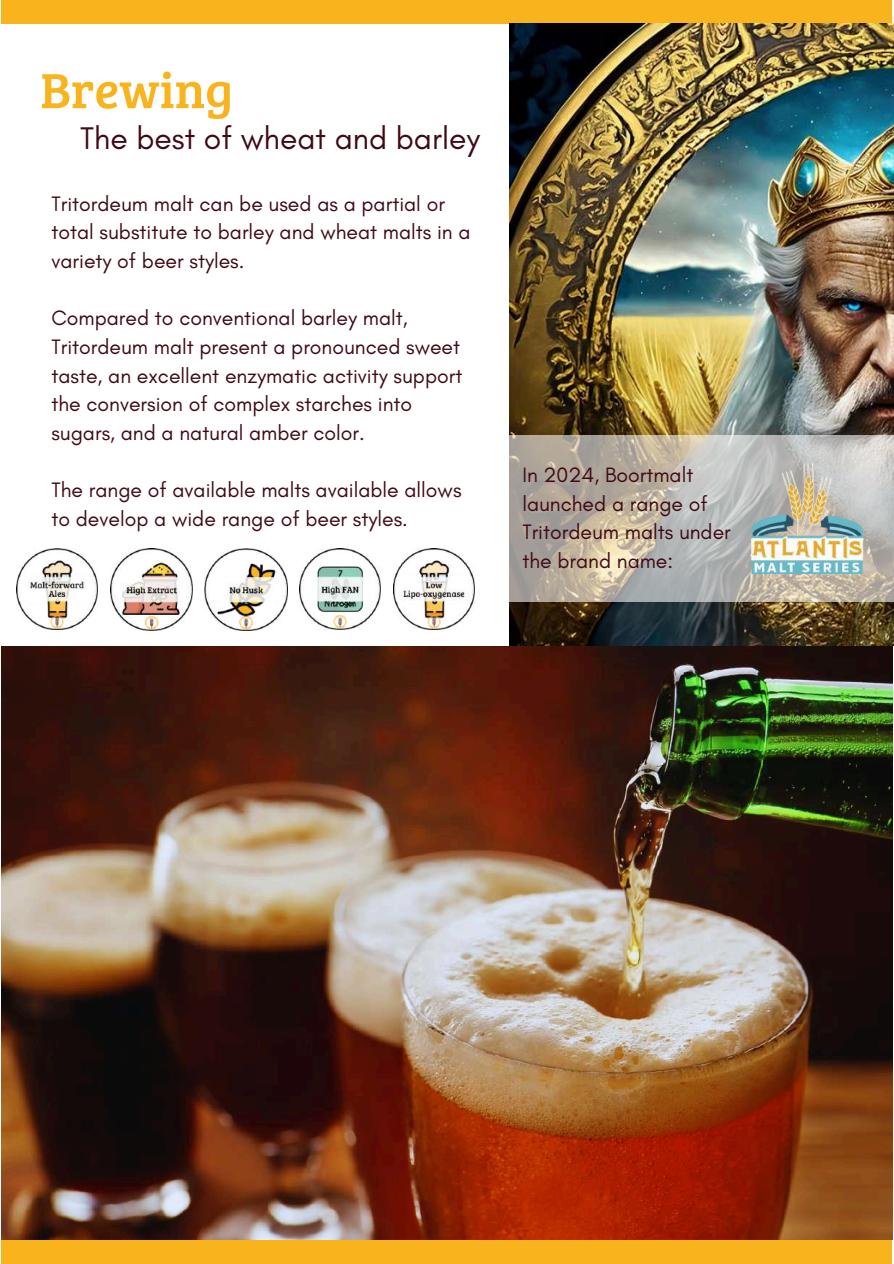
<style>
.page{position:relative;width:894px;height:1264px;background:#fff}
.page>*{position:absolute;margin:0;border:0;box-sizing:border-box;transform-origin:0 0}
.t1{font:50.85px "Bree Serif";color:#f9b31d}
.t2{font:31.8px "Glacial Indifference";color:#400a15}
.t3{font:21.15px/28.7px "Glacial Indifference";color:#400a15}
</style>
<div class="page">
<div style="left:1px;top:0;width:890px;height:23px;background:#f9b31d"></div>
<div style="left:1px;top:1239px;width:890px;height:24px;background:#f9b31d"></div>
<img style="left:1px;top:646px;width:890px;height:593px">
<img style="left:17px;top:548px;width:81px;height:81px">
<img style="left:111px;top:548px;width:82px;height:82px">
<img style="left:299px;top:548px;width:81px;height:81px">
<img style="left:205px;top:548px;width:82px;height:82px">
<img style="left:393px;top:549px;width:81px;height:81px">
<img style="left:509px;top:23px;width:384px;height:623px">
<svg style="left:509px;top:435px;width:384px;height:167px;background:#bab4aa"></svg>
<img style="left:738px;top:463px;width:141px;height:110px">
<h1 class="t1" style="left:40px;top:53px;width:194px">Brewing</h1>
<h2 class="t2" style="left:80px;top:119px;width:401px">The best of wheat and barley</h2>
<p class="t3" style="left:51px;top:189px;width:420px">Tritordeum malt can be used as a partial or total substitute to barley and wheat malts in a variety of beer styles.</p>
<p class="t3" style="left:51px;top:303px;width:412px">Compared to conventional barley malt, Tritordeum malt present a pronounced sweet taste, an excellent enzymatic activity support the conversion of complex starches into sugars, and a natural amber color.</p>
<p class="t3" style="left:51px;top:475px;width:411px">The range of available malts available allows to develop a wide range of beer styles.</p>
<p class="t3" style="left:522px;top:460px;width:210px">In 2024, Boortmalt launched a range of<br>Tritordeum malts under the brand name:</p>
</div>
